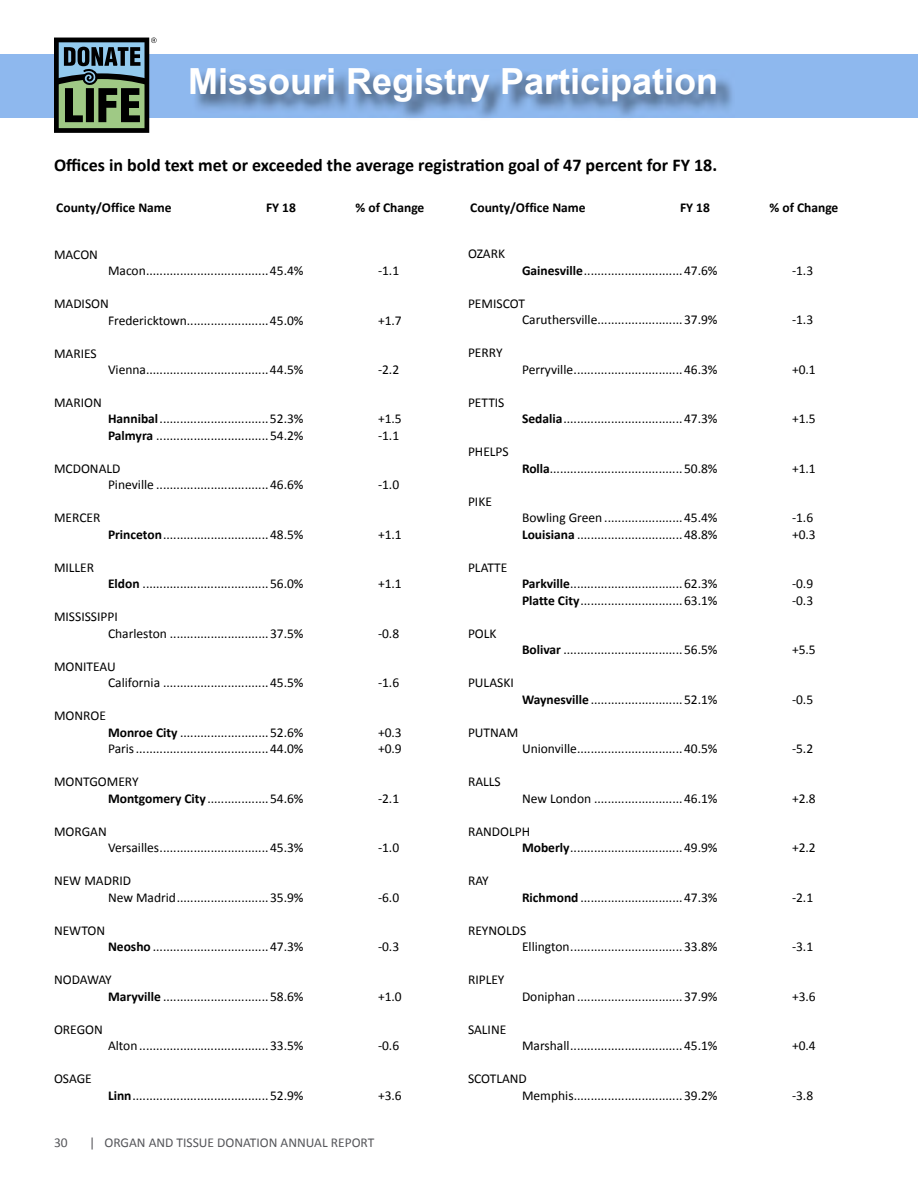
<style>
.page{position:relative;width:918px;height:1188px;background:#fff}
.page>*{position:absolute;margin:0;border:0;box-sizing:border-box;transform-origin:0 0}
.t1{font:700 36px "Arial";color:#fff}
.t2{font:700 18px "Calibri";color:#000}
.t3{font:13.5px/16.5px "Calibri";color:#000}
.t4{font:700 13.5px "Calibri";color:#000}
.t5{font:13.5px "Calibri";color:#55565a}
.s1{font-weight:700}
</style>
<div class="page">
<div style="left:0;top:55px;width:918px;height:63px;background:#8eb8ee"></div>
<svg style="left:54px;top:38px;width:103px;height:95px;background:#526962"></svg>
<img style="left:195px;top:72px;width:537px;height:45px">
<h1 class="t1" style="left:188px;top:58px;width:532px">Missouri Registry Participation</h1>
<h2 class="t2" style="left:54px;top:153px;width:665px">Offices in bold text met or exceeded the average registration goal of 47 percent for FY 18.</h2>
<p class="t4" style="left:56px;top:199px;width:117px">County/Office Name</p>
<p class="t4" style="left:266px;top:199px;width:31px">FY 18</p>
<p class="t4" style="left:356px;top:199px;width:70px">% of Change</p>
<p class="t4" style="left:470px;top:199px;width:117px">County/Office Name</p>
<p class="t4" style="left:680px;top:199px;width:31px">FY 18</p>
<p class="t4" style="left:770px;top:199px;width:70px">% of Change</p>
<p class="t3" style="left:54px;top:246px;width:45px">MACON</p>
<p class="t3" style="left:468px;top:246px;width:39px">OZARK</p>
<p class="t3" style="left:108px;top:262px;width:197px">Macon ....................................45.4%</p>
<p class="t3" style="left:378px;top:262px;width:23px">-1.1</p>
<p class="t3" style="left:108px;top:295px;width:197px;text-indent:-54px">MADISON<br>Fredericktown........................45.0%</p>
<p class="t3" style="left:378px;top:312px;width:25px">+1.7</p>
<p class="t3" style="left:522px;top:262px;width:197px"><span class="s1">Gainesville</span> .............................47.6%</p>
<p class="t3" style="left:792px;top:262px;width:23px">-1.3</p>
<p class="t3" style="left:522px;top:295px;width:197px;text-indent:-54px">PEMISCOT<br>Caruthersville .........................37.9%</p>
<p class="t3" style="left:792px;top:312px;width:23px">-1.3</p>
<p class="t3" style="left:54px;top:345px;width:44px">MARIES</p>
<p class="t3" style="left:468px;top:345px;width:36px">PERRY</p>
<p class="t3" style="left:108px;top:361px;width:197px">Vienna....................................44.5%</p>
<p class="t3" style="left:378px;top:361px;width:23px">-2.2</p>
<p class="t3" style="left:522px;top:361px;width:197px">Perryville ................................46.3%</p>
<p class="t3" style="left:792px;top:361px;width:25px">+0.1</p>
<p class="t3" style="left:54px;top:394px;width:49px">MARION</p>
<p class="t3" style="left:468px;top:394px;width:38px">PETTIS</p>
<p class="t3" style="left:108px;top:411px;width:197px"><span class="s1">Hannibal</span> ................................52.3%</p>
<p class="t3" style="left:378px;top:411px;width:25px">+1.5</p>
<p class="t3" style="left:108px;top:427px;width:197px"><span class="s1">Palmyra</span> .................................54.2%</p>
<p class="t3" style="left:378px;top:427px;width:23px">-1.1</p>
<p class="t3" style="left:108px;top:460px;width:197px;text-indent:-54px">MCDONALD<br>Pineville .................................46.6%</p>
<p class="t3" style="left:378px;top:477px;width:23px">-1.0</p>
<p class="t3" style="left:468px;top:444px;width:42px">PHELPS</p>
<p class="t3" style="left:522px;top:411px;width:197px"><span class="s1">Sedalia</span> ...................................47.3%</p>
<p class="t3" style="left:792px;top:411px;width:25px">+1.5</p>
<p class="t3" style="left:522px;top:460px;width:197px"><span class="s1">Rolla</span>....................................... 50.8%</p>
<p class="t3" style="left:792px;top:460px;width:25px">+1.1</p>
<p class="t3" style="left:468px;top:493px;width:25px">PIKE</p>
<p class="t3" style="left:54px;top:510px;width:48px">MERCER</p>
<p class="t3" style="left:108px;top:526px;width:197px"><span class="s1">Princeton</span> ...............................48.5%</p>
<p class="t3" style="left:378px;top:526px;width:25px">+1.1</p>
<p class="t3" style="left:522px;top:510px;width:197px">Bowling Green .......................45.4%</p>
<p class="t3" style="left:792px;top:510px;width:23px">-1.6</p>
<p class="t3" style="left:522px;top:526px;width:197px"><span class="s1">Louisiana</span> ...............................48.8%</p>
<p class="t3" style="left:792px;top:526px;width:25px">+0.3</p>
<p class="t3" style="left:54px;top:559px;width:42px">MILLER</p>
<p class="t3" style="left:468px;top:559px;width:41px">PLATTE</p>
<p class="t3" style="left:108px;top:576px;width:197px"><span class="s1">Eldon</span> ..................................... 56.0%</p>
<p class="t3" style="left:378px;top:576px;width:25px">+1.1</p>
<p class="t3" style="left:108px;top:609px;width:197px;text-indent:-54px">MISSISSIPPI<br>Charleston .............................37.5%</p>
<p class="t3" style="left:378px;top:625px;width:23px">-0.8</p>
<p class="t3" style="left:468px;top:625px;width:30px">POLK</p>
<p class="t3" style="left:522px;top:576px;width:197px"><span class="s1">Parkville</span> .................................62.3%</p>
<p class="t3" style="left:792px;top:576px;width:23px">-0.9</p>
<p class="t3" style="left:522px;top:592px;width:197px"><span class="s1">Platte City</span> ..............................63.1%</p>
<p class="t3" style="left:792px;top:592px;width:23px">-0.3</p>
<p class="t3" style="left:522px;top:642px;width:197px"><span class="s1">Bolivar</span> ...................................56.5%</p>
<p class="t3" style="left:792px;top:642px;width:25px">+5.5</p>
<p class="t3" style="left:108px;top:658px;width:197px;text-indent:-54px">MONITEAU<br>California ...............................45.5%</p>
<p class="t3" style="left:378px;top:675px;width:23px">-1.6</p>
<p class="t3" style="left:468px;top:675px;width:47px">PULASKI</p>
<p class="t3" style="left:522px;top:691px;width:197px"><span class="s1">Waynesville</span> ...........................52.1%</p>
<p class="t3" style="left:792px;top:691px;width:23px">-0.5</p>
<p class="t3" style="left:54px;top:708px;width:53px">MONROE</p>
<p class="t3" style="left:108px;top:724px;width:197px"><span class="s1">Monroe City</span> ..........................52.6%</p>
<p class="t3" style="left:378px;top:724px;width:25px">+0.3</p>
<p class="t3" style="left:108px;top:741px;width:197px">Paris ....................................... 44.0%</p>
<p class="t3" style="left:378px;top:741px;width:25px">+0.9</p>
<p class="t3" style="left:108px;top:774px;width:197px;text-indent:-54px">MONTGOMERY<br><span class="s1">Montgomery City</span> ..................54.6%</p>
<p class="t3" style="left:378px;top:790px;width:23px">-2.1</p>
<p class="t3" style="left:54px;top:823px;width:54px">MORGAN</p>
<p class="t3" style="left:108px;top:840px;width:197px">Versailles ................................45.3%</p>
<p class="t3" style="left:378px;top:840px;width:23px">-1.0</p>
<p class="t3" style="left:108px;top:873px;width:197px;text-indent:-54px">NEW MADRID<br>New Madrid ...........................35.9%</p>
<p class="t3" style="left:378px;top:889px;width:23px">-6.0</p>
<p class="t3" style="left:54px;top:922px;width:53px">NEWTON</p>
<p class="t3" style="left:108px;top:939px;width:197px"><span class="s1">Neosho</span> ..................................47.3%</p>
<p class="t3" style="left:378px;top:939px;width:23px">-0.3</p>
<p class="t3" style="left:108px;top:972px;width:197px;text-indent:-54px">NODAWAY<br><span class="s1">Maryville</span> ...............................58.6%</p>
<p class="t3" style="left:378px;top:988px;width:25px">+1.0</p>
<p class="t3" style="left:468px;top:724px;width:52px">PUTNAM</p>
<p class="t3" style="left:468px;top:774px;width:34px">RALLS</p>
<p class="t3" style="left:522px;top:741px;width:197px">Unionville ...............................40.5%</p>
<p class="t3" style="left:792px;top:741px;width:23px">-5.2</p>
<p class="t3" style="left:522px;top:790px;width:197px">New London ..........................46.1%</p>
<p class="t3" style="left:792px;top:790px;width:25px">+2.8</p>
<p class="t3" style="left:522px;top:823px;width:197px;text-indent:-54px">RANDOLPH<br><span class="s1">Moberly</span> .................................49.9%</p>
<p class="t3" style="left:792px;top:840px;width:25px">+2.2</p>
<p class="t3" style="left:468px;top:873px;width:22px">RAY</p>
<p class="t3" style="left:522px;top:889px;width:197px"><span class="s1">Richmond</span> ..............................47.3%</p>
<p class="t3" style="left:792px;top:889px;width:23px">-2.1</p>
<p class="t3" style="left:522px;top:922px;width:197px;text-indent:-54px">REYNOLDS<br>Ellington .................................33.8%</p>
<p class="t3" style="left:792px;top:939px;width:23px">-3.1</p>
<p class="t3" style="left:468px;top:972px;width:38px">RIPLEY</p>
<p class="t3" style="left:522px;top:988px;width:197px">Doniphan ...............................37.9%</p>
<p class="t3" style="left:792px;top:988px;width:25px">+3.6</p>
<p class="t3" style="left:54px;top:1021px;width:50px">OREGON</p>
<p class="t3" style="left:468px;top:1021px;width:40px">SALINE</p>
<p class="t3" style="left:54px;top:1071px;width:39px">OSAGE</p>
<p class="t3" style="left:108px;top:1038px;width:197px">Alton ...................................... 33.5%</p>
<p class="t3" style="left:378px;top:1038px;width:23px">-0.6</p>
<p class="t3" style="left:108px;top:1087px;width:197px"><span class="s1">Linn</span> ........................................ 52.9%</p>
<p class="t3" style="left:378px;top:1087px;width:25px">+3.6</p>
<p class="t3" style="left:522px;top:1038px;width:197px">Marshall .................................45.1%</p>
<p class="t3" style="left:792px;top:1038px;width:25px">+0.4</p>
<p class="t3" style="left:522px;top:1071px;width:197px;text-indent:-54px">SCOTLAND<br>Memphis ................................39.2%</p>
<p class="t3" style="left:792px;top:1087px;width:23px">-3.8</p>
<p class="t5" style="left:54px;top:1134px;width:15px">30</p>
<p class="t5" style="left:89px;top:1134px;width:287px">| ORGAN AND TISSUE DONATION ANNUAL REPORT</p>
</div>
